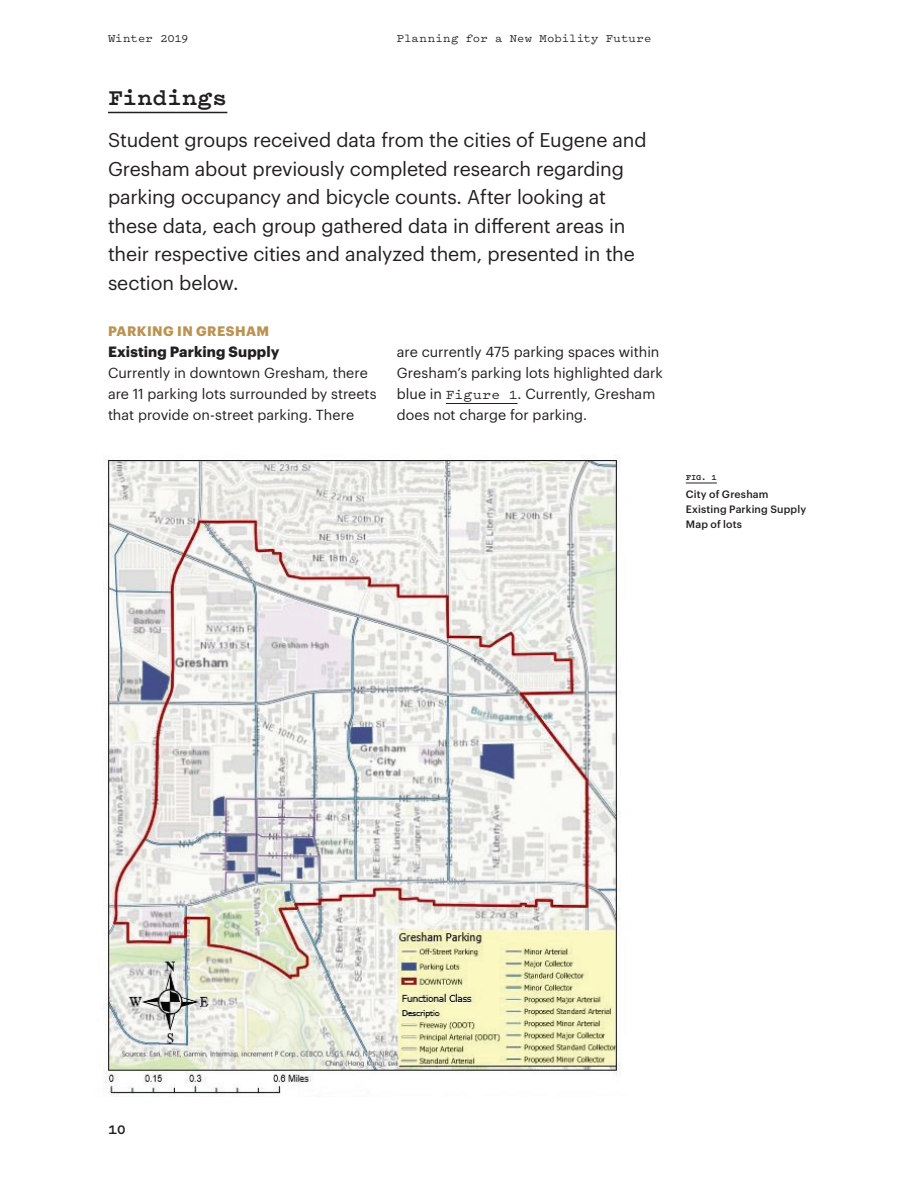
<style>
.page{position:relative;width:918px;height:1188px;background:#fff}
.page>*{position:absolute;margin:0;border:0;box-sizing:border-box;transform-origin:0 0}
.t1{font:700 24px "Pitch";letter-spacing:.005em;color:#231f20}
.t2{font:19.5px/28.5px "Graphik";letter-spacing:-.01em;color:#231f20}
.t3{font:700 15px "Pitch";color:#231f20}
.t4{font:700 14.7px "Graphik";letter-spacing:.01em;color:#231f20}
.t5{font:14.25px/21px "Graphik";color:#231f20}
.t6{font:700 13.5px "Graphik";letter-spacing:.03em;color:#bb9352}
.t7{font:500 12px "Pitch";letter-spacing:.015em;color:#231f20}
.t8{font:500 10.5px/15px "Graphik";letter-spacing:.015em;color:#231f20}
.t9{font:700 8.7px "Pitch";color:#231f20}
.s1{font-family:"Pitch";font-weight:500}
</style>
<div class="page">
<hr style="left:108px;top:112px;width:119px;height:1px;background:#231f20">
<hr style="left:686px;top:483px;width:31px;height:1px;background:#231f20">
<img style="left:103px;top:455px;width:518px;height:641px">
<hr style="left:446px;top:403px;width:72px;height:1px;background:#231f20">
<p class="t7" style="left:108px;top:30px;width:82px">Winter 2019</p>
<p class="t7" style="left:397px;top:30px;width:256px">Planning for a New Mobility Future</p>
<p class="t1" style="left:108px;top:81px;width:121px">Findings</p>
<p class="t2" style="left:108px;top:124px;width:540px">Student groups received data from the cities of Eugene and Gresham about previously completed research regarding parking occupancy and bicycle counts. After looking at these data, each group gathered data in different areas in their respective cities and analyzed them, presented in the section below.</p>
<p class="t6" style="left:108px;top:321px;width:163px">PARKING IN GRESHAM</p>
<p class="t4" style="left:108px;top:340px;width:173px">Existing Parking Supply</p>
<p class="t5" style="left:108px;top:361px;width:270px">Currently in downtown Gresham, there are 11 parking lots surrounded by streets that provide on-street parking. There</p>
<p class="t5" style="left:397px;top:340px;width:268px">are currently 475 parking spaces within Gresham’s parking lots highlighted dark blue in <span class="s1">Figure 1</span>. Currently, Gresham does not charge for parking.</p>
<p class="t9" style="left:686px;top:471px;width:33px">FIG. 1</p>
<p class="t8" style="left:686px;top:485px;width:122px">City of Gresham<br>Existing Parking Supply<br>Map of lots</p>
<p class="t3" style="left:108px;top:1119px;width:19px">10</p>
</div>
